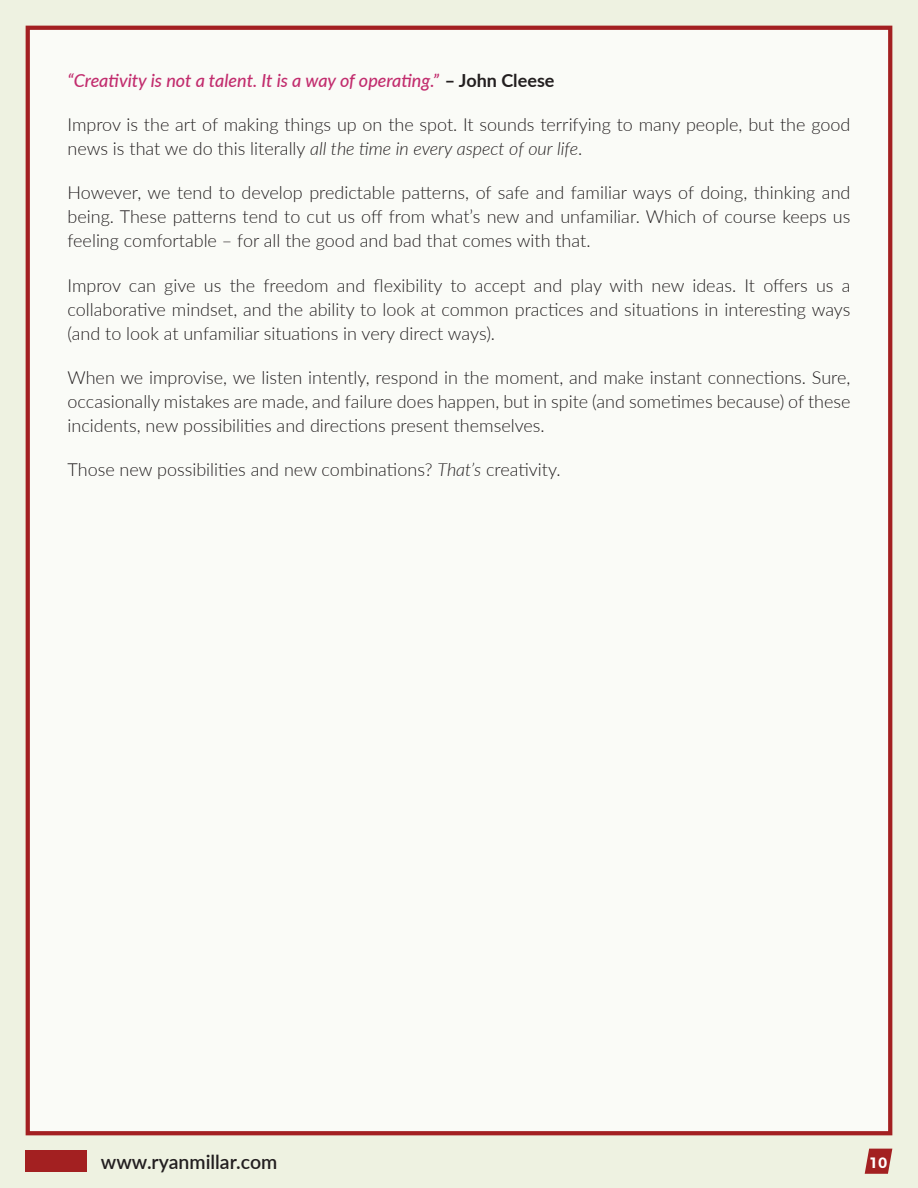
<style>
.page{position:relative;width:918px;height:1188px;background:#eef2e1}
.page>*{position:absolute;margin:0;border:0;box-sizing:border-box;transform-origin:0 0}
.t1{font:600 19.5px "Lato";color:#231f20}
.body_text{font:300 18px/24px "Lato";color:#231f20;text-align:justify}
.body_text-2{font:italic 500 18px "Lato";color:#c22d6e}
.t2{font:600 15px "Montserrat";color:#fff}
.s1{font-weight:700;font-style:normal;color:#231f20}
.s2{font-style:italic}
</style>
<div class="page">
<svg style="left:865px;top:1149px;width:27px;height:25px"></svg>
<div style="left:26px;top:1150px;width:61px;height:22px;background:#a32021"></div>
<div style="left:28px;top:28px;width:862px;height:1105px;background:#fafbf7"></div>
<div style="left:26px;top:26px;width:866px;height:1109px;border:4px solid #a32021"></div>
<p class="body_text-2" style="left:68px;top:67px;width:489px">“Creativity is not a talent. It is a way of operating.” <span class="s1">– John Cleese</span></p>
<p class="body_text" style="left:68px;top:112px;width:784px">Improv is the art of making things up on the spot. It sounds terrifying to many people, but the good news is that we do this literally <span class="s2">all the time in every aspect of our life</span>.</p>
<p class="body_text" style="left:68px;top:180px;width:784px">However, we tend to develop predictable patterns, of safe and familiar ways of doing, thinking and being. These patterns tend to cut us off from what’s new and unfamiliar. Which of course keeps us feeling comfortable – for all the good and bad that comes with that.</p>
<p class="body_text" style="left:68px;top:272px;width:785px">Improv can give us the freedom and flexibility to accept and play with new ideas. It offers us a collaborative mindset, and the ability to look at common practices and situations in interesting ways (and to look at unfamiliar situations in very direct ways).</p>
<p class="body_text" style="left:68px;top:365px;width:784px">When we improvise, we listen intently, respond in the moment, and make instant connections. Sure, occasionally mistakes are made, and failure does happen, but in spite (and sometimes because) of these incidents, new possibilities and directions present themselves.</p>
<p class="body_text" style="left:68px;top:457px;width:495px">Those new possibilities and new combinations? <span class="s2">That’s</span> creativity.</p>
<p class="t1" style="left:101px;top:1148px;width:178px">www.ryanmillar.com</p>
<p class="t2" style="left:869px;top:1151px;width:20px">10</p>
</div>
